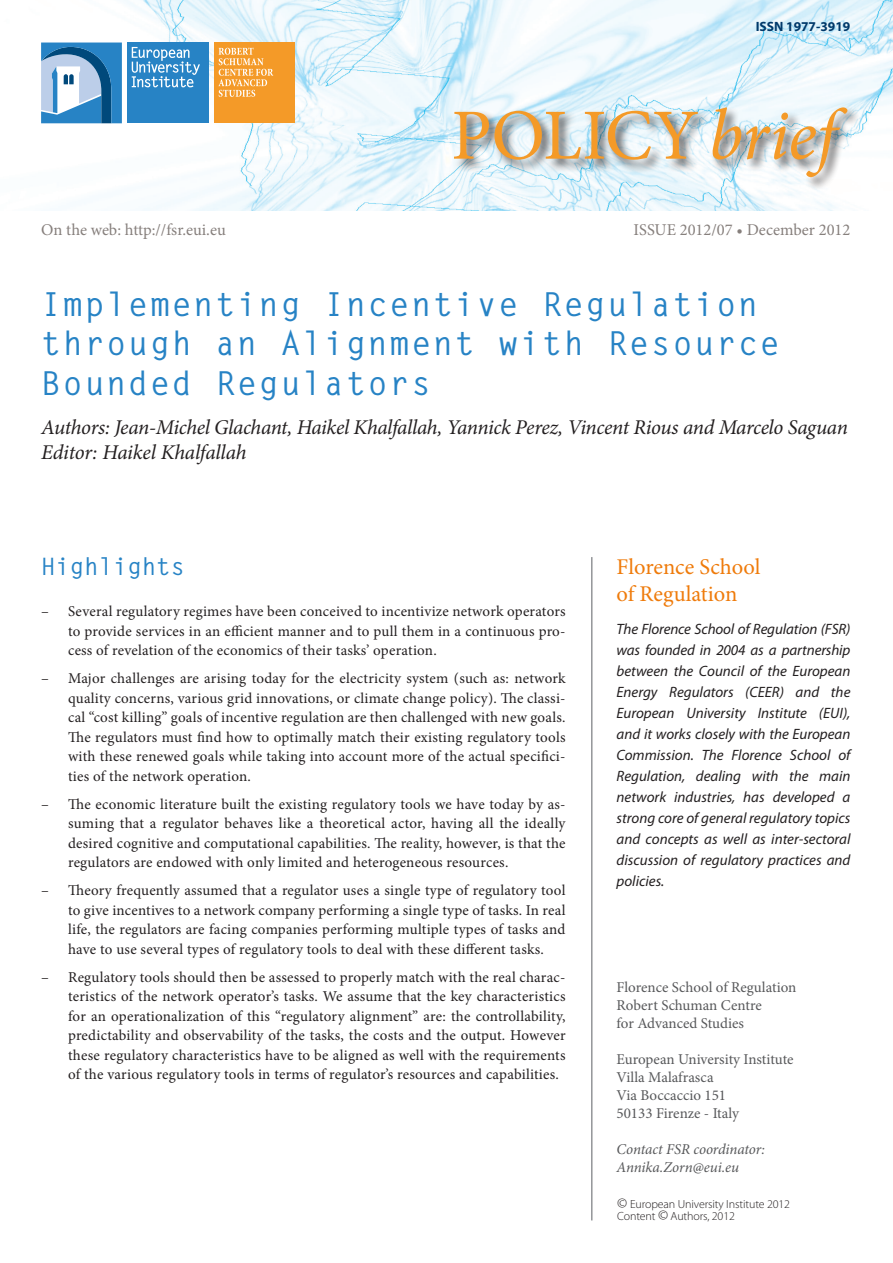
<style>
.page{position:relative;width:893px;height:1263px;background:#fff}
.page>*{position:absolute;margin:0;border:0;box-sizing:border-box;transform-origin:0 0}
.t1{font:72px "Minion Pro";letter-spacing:-.005em;color:#f49a28}
.Main_Title{font:700 33px/39.6px "Letter Gothic Std";letter-spacing:.06em;color:#2783c5}
.Heading_1{font:700 24px "Letter Gothic Std";color:#2783c5}
.Box_title{font:22.5px/27px "Minion Pro";color:#ef7b0b}
.authors-editors{font:italic 21px/25.2px "Minion Pro";letter-spacing:-.015em;color:#231f20}
.t2{font:16.5px "Minion Pro";color:#867f7c}
.Highlights_text{font:15px/19.5px "Minion Pro";letter-spacing:.015em;color:#231f20;text-align:justify}
.t3{font:italic 15px/21px "Myriad Pro";color:#231f20;text-align:justify}
.t4{font:15px/18px "Minion Pro";color:#57585a}
.t5{font:italic 15px "Minion Pro";letter-spacing:-.01em;color:#57585a}
.Highlights{font:700 13.5px "Myriad Pro";color:#00396a}
.Box_title-2{font:300 11.85px "Myriad Pro";letter-spacing:-.01em;color:#231f20}
.Box_title-3{font:300 11.7px "Myriad Pro";letter-spacing:-.01em;color:#231f20}
.s1{font-style:italic}
.s2{font-size:14.7px}
</style>
<div class="page">
<img style="left:41px;top:0;width:852px;height:210px">
<div style="left:452px;top:108px;width:259px;height:66px;background:#231f20;opacity:.75"></div>
<div style="left:711px;top:106px;width:150px;height:85px;background:#231f20;opacity:.75"></div>
<div style="left:214px;top:43px;width:81px;height:80px;background:#f49a28"></div>
<svg style="left:218px;top:48px;width:55px;height:49px"></svg>
<div style="left:127px;top:43px;width:81px;height:80px;background:#2783c5"></div>
<svg style="left:132px;top:47px;width:68px;height:40px"></svg>
<svg style="left:41px;top:43px;width:81px;height:80px;background:#679fca"></svg>
<hr style="left:591px;top:557px;width:1px;height:663px;background:#939598">
<p class="Highlights" style="left:756px;top:19px;width:96px">ISSN 1977-3919</p>
<p class="t2" style="left:41px;top:219px;width:186px">On the web: http://fsr.eui.eu</p>
<p class="t1" style="left:451px;top:87px;width:386px">POLICY<span class="s1">brief</span></p>
<p class="t2" style="left:634px;top:219px;width:218px">ISSUE 2012/07 • December 2012</p>
<p class="Main_Title" style="left:41px;top:285px;width:740px">Implementing Incentive Regulation through an Alignment with Resource<br>Bounded Regulators</p>
<p class="authors-editors" style="left:41px;top:415px;width:808px">Authors: Jean-Michel Glachant, Haikel Khalfallah, Yannick Perez, Vincent Rious and Marcelo Saguan<br>Editor: Haikel Khalfallah</p>
<p class="Heading_1" style="left:41px;top:551px;width:145px">Highlights</p>
<p class="Highlights_text" style="left:68px;top:602px;width:499px;text-indent:-27px">– Several regulatory regimes have been conceived to incentivize network operators to provide services in an efficient manner and to pull them in a continuous pro&shy;cess of revelation of the economics of their tasks’ operation.</p>
<p class="Highlights_text" style="left:68px;top:669px;width:499px;text-indent:-27px">– Major challenges are arising today for the electricity system (such as: network quality concerns, various grid innovations, or climate change policy). The classi&shy;cal “cost killing” goals of incentive regulation are then challenged with new goals.<br>The regulators must find how to optimally match their existing regulatory tools with these renewed goals while taking into account more of the actual specifici&shy;ties of the network operation.</p>
<p class="Highlights_text" style="left:68px;top:794px;width:499px;text-indent:-27px">– The economic literature built the existing regulatory tools we have today by as&shy;suming that a regulator behaves like a theoretical actor, having all the ideally desired cognitive and computational capabilities. The reality, however, is that the regulators are endowed with only limited and heterogeneous resources.</p>
<p class="Highlights_text" style="left:68px;top:881px;width:499px;text-indent:-27px">– Theory frequently assumed that a regulator uses a single type of regulatory tool to give incentives to a network company performing a single type of tasks. In real life, the regulators are facing companies performing multiple types of tasks and have to use several types of regulatory tools to deal with these different tasks.</p>
<p class="Highlights_text" style="left:68px;top:967px;width:499px;text-indent:-27px">– Regulatory tools should then be assessed to properly match with the real charac&shy;teristics of the network operator’s tasks. We assume that the key characteristics for an operationalization of this “regulatory alignment” are: the controllability, predictability and observability of the tasks, the costs and the output. However these regulatory characteristics have to be aligned as well with the requirements of the various regulatory tools in terms of regulator’s resources and capabilities.</p>
<p class="Box_title" style="left:617px;top:553px;width:145px">Florence School of Regulation</p>
<p class="t3" style="left:617px;top:619px;width:235px">The Florence School of Regulation (FSR) was founded in 2004 as a partnership between the Council of the European Energy Regulators (CEER) and the European University Institute (EUI), and it works closely with the European Commission. The Florence School of Regulation, dealing with the main network industries, has developed a strong core of general regulatory topics and concepts as well as inter-sectoral discussion of regulatory practices and policies.</p>
<p class="t4" style="left:617px;top:978px;width:181px">Florence School of Regulation</p>
<p class="t4" style="left:617px;top:996px;width:147px">Robert Schuman Centre for Advanced Studies</p>
<p class="t4" style="left:617px;top:1050px;width:178px">European University Institute</p>
<p class="t4" style="left:617px;top:1068px;width:98px">Villa Malafrasca</p>
<p class="t4" style="left:617px;top:1086px;width:111px">Via Boccaccio 151</p>
<p class="t4" style="left:617px;top:1104px;width:124px">50133 Firenze - Italy</p>
<p class="t5" style="left:617px;top:1138px;width:150px">Contact FSR coordinator:</p>
<p class="t5" style="left:617px;top:1156px;width:124px">Annika.Zorn@eui.eu</p>
<p class="Box_title-3" style="left:617px;top:1197px;width:175px"><span class="s2">©</span> European University Institute 2012</p>
<p class="Box_title-2" style="left:617px;top:1210px;width:119px">Content <span class="s2">©</span> Authors, 2012</p>
</div>
